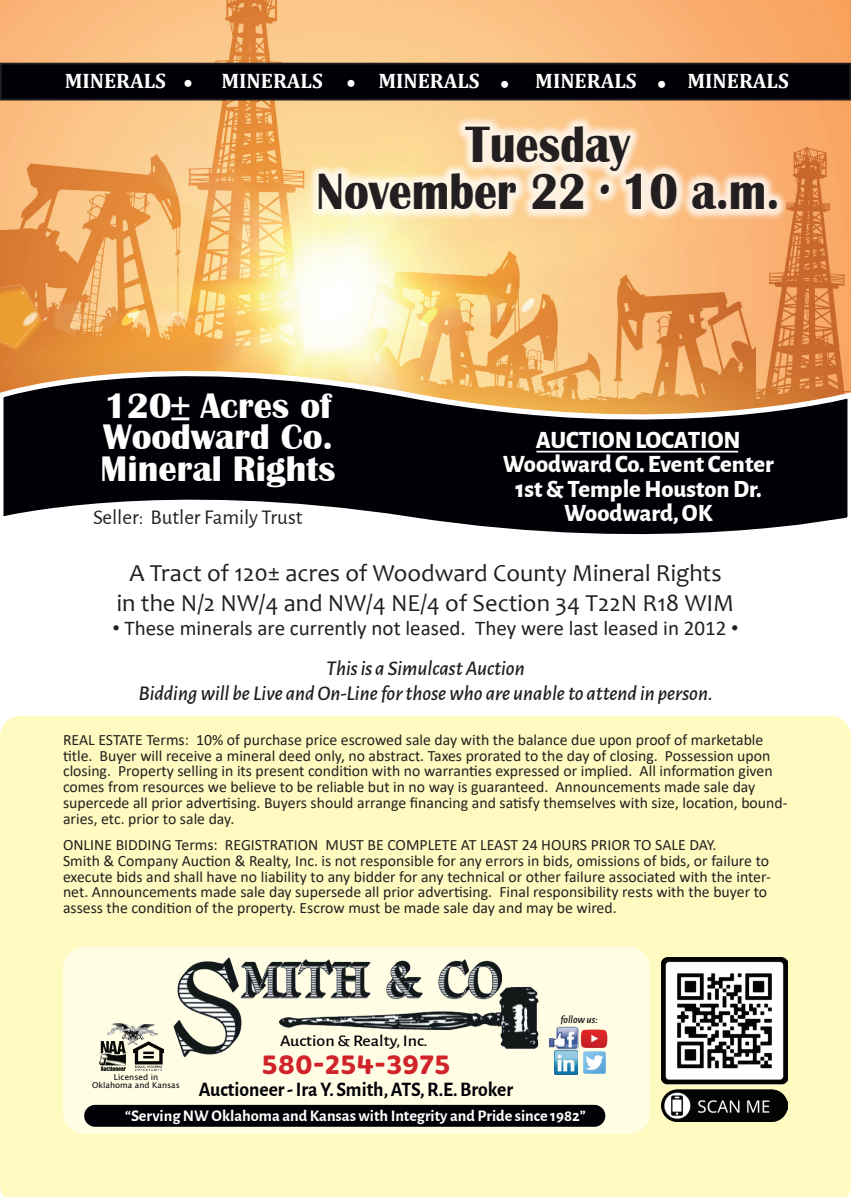
<style>
.page{position:relative;width:851px;height:1197px;background:#fff}
.page>*{position:absolute;margin:0;border:0;box-sizing:border-box;transform-origin:0 0}
.t1{font:700 52.5px/47.2px "Britannic";color:#231f20;text-align:center;scale:.87 1}
.t2{font:700 36.57px/31.5px "Britannic";color:#fff;text-align:justify}
.t3{font:28px "Calisto";color:#fff}
.t4{font:700 27.12px "Brevia";color:#d1232a}
.t5{font:24.5px/29.4px "Candara";color:#231f20;text-align:center}
.t6{font:800 24.5px/24.5px "Alegreya Sans";color:#fff;text-align:center}
.t7{font:italic 500 21px/24.5px "Alegreya Sans";color:#231f20;text-align:center}
.t8{font:21px "Calibri";color:#231f20}
.t9{font:700 21px "Cambria";color:#fff}
.t10{font:21px "Alegreya Sans";color:#231f20}
.t11{font:700 20.65px "Alegreya Sans";color:#000006;scale:.94 1}
.t12{font:700 16.28px "Alegreya Sans";color:#fff}
.t13{font:500 16.28px "Alegreya Sans";color:#000006;scale:1.1 1}
.t14{font:15.75px/15.8px "Calibri";color:#231f20}
.t15{font:italic 500 10.85px "Alegreya Sans";color:#000006}
.t16{font:8.22px/8.2px "Lucida Sans Unicode";color:#000006;text-align:center}
.s1{font-family:"Gitan Latn";font-style:italic}
.s2{font-family:"Calisto"}
</style>
<div class="page">
<img style="left:0;top:0;width:850px;height:340px">
<div style="left:0;top:716px;width:850px;height:481px;background:#fffbc0"></div>
<div style="left:1px;top:64px;width:849px;height:36px;background:#000006"></div>
<div style="left:0;top:63px;width:850px;height:38px;border:2px solid #231f20"></div>
<svg style="left:0;top:340px;width:850px;height:195px;background:#5f4e3d"></svg>
<div style="left:307px;top:115px;width:481px;height:106px;background:#fff;opacity:.75"></div>
<div style="left:63px;top:947px;width:587px;height:187px;background:#fffde4;border-radius:21px"></div>
<div style="left:84px;top:1105px;width:521px;height:22px;background:#000006;border-radius:11px"></div>
<img style="left:134px;top:1045px;width:30px;height:25px">
<img style="left:99px;top:1042px;width:27px;height:28px">
<img style="left:108px;top:1023px;width:49px;height:22px">
<img style="left:173px;top:957px;width:366px;height:101px">
<img style="left:554px;top:1051px;width:23px;height:23px">
<img style="left:549px;top:1027px;width:29px;height:22px">
<img style="left:580px;top:1029px;width:27px;height:19px">
<img style="left:583px;top:1051px;width:23px;height:23px">
<hr style="left:536px;top:451px;width:202px;height:2px;background:#fff">
<img style="left:662px;top:958px;width:125px;height:163px">
<h3 class="t9" style="left:65px;top:66px;width:103px">MINERALS</h3>
<h3 class="t9" style="left:221px;top:66px;width:103px">MINERALS</h3>
<h3 class="t9" style="left:378px;top:66px;width:103px">MINERALS</h3>
<h3 class="t9" style="left:535px;top:66px;width:103px">MINERALS</h3>
<h3 class="t9" style="left:687px;top:66px;width:103px">MINERALS</h3>
<h3 class="t3" style="left:183px;top:68px;width:11px">•</h3>
<h3 class="t3" style="left:346px;top:68px;width:11px">•</h3>
<h3 class="t3" style="left:500px;top:68px;width:11px">•</h3>
<h3 class="t3" style="left:657px;top:68px;width:11px">•</h3>
<h1 class="t1" style="left:316px;top:121px;width:533px">Tuesday<br>November 22 <span class="s1">.</span> 10 a.m.</h1>
<h2 class="t2" style="left:101px;top:390px;width:236px">120± Acres of Woodward Co.<br>Mineral Rights</h2>
<h3 class="t6" style="left:503px;top:426px;width:272px">AUCTION LOCATION<br>Woodward Co. Event Center<br>1st &amp; Temple Houston Dr.</h3>
<h3 class="t10" style="left:93px;top:503px;width:211px">Seller: Butler Family Trust</h3>
<h3 class="t6" style="left:564px;top:499px;width:150px">Woodward, OK</h3>
<h3 class="t5" style="left:117px;top:559px;width:618px">A Tract of 120± acres of Woodward County Mineral Rights<br>in the N/2 NW/4 and NW/4 NE/4 of Section 34 T22N R18 WIM</h3>
<h3 class="t8" style="left:112px;top:614px;width:627px"><span class="s2">•</span> These minerals are currently not leased. They were last leased in 2012 <span class="s2">•</span></h3>
<h3 class="t7" style="left:138px;top:655px;width:576px">This is a Simulcast Auction<br>Bidding will be Live and On-Line for those who are unable to attend in person.</h3>
<p class="t14" style="left:63px;top:731px;width:726px">REAL ESTATE Terms: 10% of purchase price escrowed sale day with the balance due upon proof of marketable title. Buyer will receive a mineral deed only, no abstract. Taxes prorated to the day of closing. Possession upon closing. Property selling in its present condition with no warranties expressed or implied. All information given comes from resources we believe to be reliable but in no way is guaranteed. Announcements made sale day supercede all prior advertising. Buyers should arrange financing and satisfy themselves with size, location, bound&shy;aries, etc. prior to sale day.</p>
<p class="t14" style="left:63px;top:837px;width:709px">ONLINE BIDDING Terms: REGISTRATION MUST BE COMPLETE AT LEAST 24 HOURS PRIOR TO SALE DAY.<br>Smith &amp; Company Auction &amp; Realty, Inc. is not responsible for any errors in bids, omissions of bids, or failure to execute bids and shall have no liability to any bidder for any technical or other failure associated with the inter&shy;net. Announcements made sale day supersede all prior advertising. Final responsibility rests with the buyer to assess the condition of the property. Escrow must be made sale day and may be wired.</p>
<p class="t13" style="left:280px;top:1029px;width:136px">Auction &amp; Realty, Inc.</p>
<p class="t15" style="left:560px;top:1012px;width:39px">follow us:</p>
<h3 class="t4" style="left:261px;top:1048px;width:191px">580-254-3975</h3>
<h3 class="t11" style="left:199px;top:1074px;width:336px">Auctioneer - Ira Y. Smith, ATS, R.E. Broker</h3>
<p class="t12" style="left:125px;top:1104px;width:462px">“Serving NW Oklahoma and Kansas with Integrity and Pride since 1982”</p>
<p class="t16" style="left:92px;top:1073px;width:89px">Licensed in<br>Oklahoma and Kansas</p>
</div>
